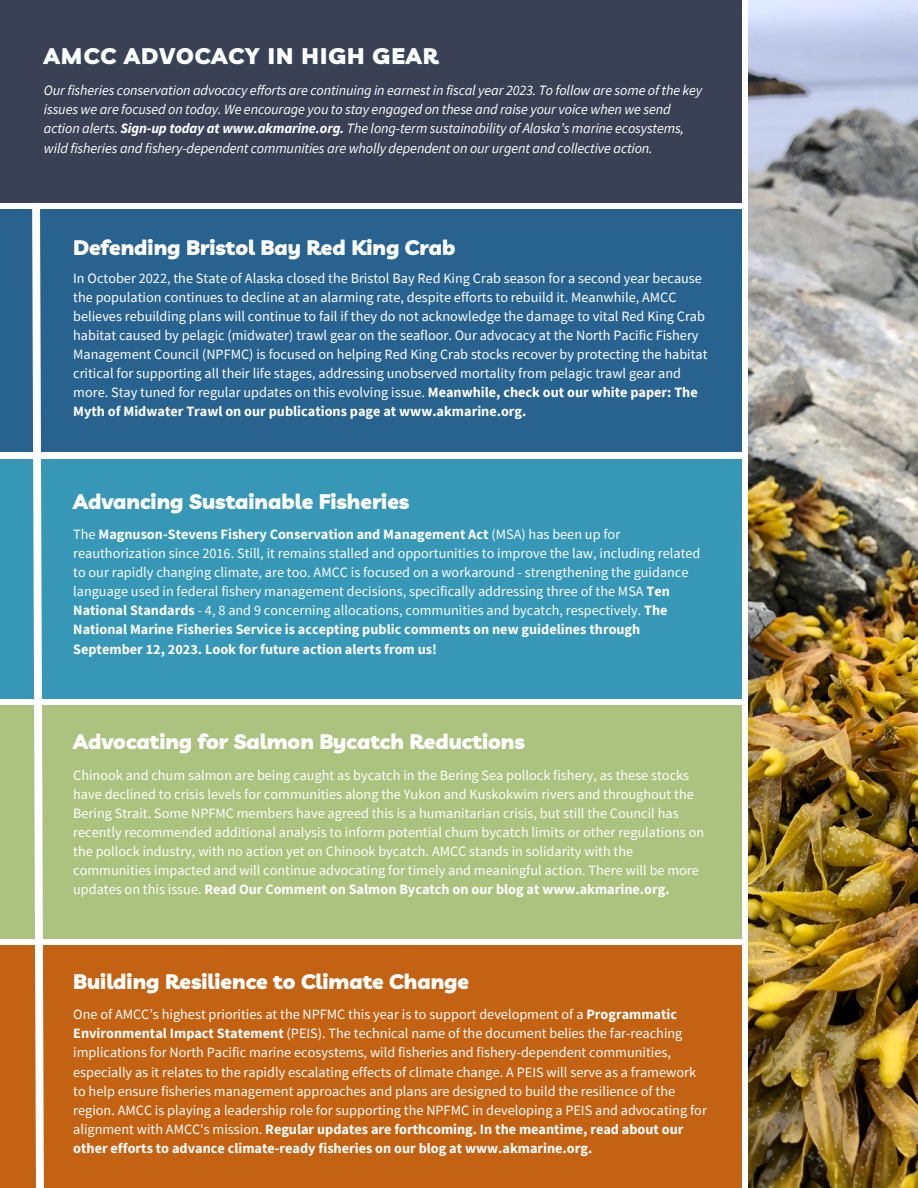
<style>
.page{position:relative;width:918px;height:1188px;background:#fff}
.page>*{position:absolute;margin:0;border:0;box-sizing:border-box;transform-origin:0 0}
.t1{font:900 22.5px "Livvic";letter-spacing:.05em;color:#fff}
.t2{font:900 21px "Livvic";color:#fff}
.t3{font:14.25px/19.2px "Source Sans Pro";color:#fff}
.t4{font:italic 14.25px/19.2px "Source Sans Pro";letter-spacing:-.01em;color:#fff}
.s1{font-weight:700}
</style>
<div class="page">
<div style="left:0;top:210px;width:741px;height:242px;background:#28638f"></div>
<div style="left:0;top:945px;width:741px;height:243px;background:#c36212"></div>
<div style="left:0;top:705px;width:741px;height:233px;background:#acc37f"></div>
<div style="left:0;top:459px;width:741px;height:239px;background:#3697b7"></div>
<div style="left:0;top:0;width:741px;height:203px;background:#3a4154"></div>
<svg style="left:28px;top:202px;width:20px;height:986px"></svg>
<img style="left:748px;top:0;width:170px;height:1188px">
<p class="t1" style="left:44px;top:41px;width:396px">AMCC ADVOCACY IN HIGH GEAR</p>
<p class="t4" style="left:44px;top:81px;width:660px">Our fisheries conservation advocacy efforts are continuing in earnest in fiscal year 2023. To follow are some of the key issues we are focused on today. We encourage you to stay engaged on these and raise your voice when we send action alerts. <span class="s1">Sign-up today at www.akmarine.org.</span> The long-term sustainability of Alaska’s marine ecosystems, wild fisheries and fishery-dependent communities are wholly dependent on our urgent and collective action.</p>
<p class="t2" style="left:73px;top:234px;width:384px">Defending Bristol Bay Red King Crab</p>
<p class="t3" style="left:73px;top:268px;width:636px">In October 2022, the State of Alaska closed the Bristol Bay Red King Crab season for a second year because the population continues to decline at an alarming rate, despite efforts to rebuild it. Meanwhile, AMCC believes rebuilding plans will continue to fail if they do not acknowledge the damage to vital Red King Crab habitat caused by pelagic (midwater) trawl gear on the seafloor. Our advocacy at the North Pacific Fishery Management Council (NPFMC) is focused on helping Red King Crab stocks recover by protecting the habitat critical for supporting all their life stages, addressing unobserved mortality from pelagic trawl gear and more. Stay tuned for regular updates on this evolving issue. <span class="s1">Meanwhile, check out our white paper: The Myth of Midwater Trawl on our publications page at www.akmarine.org.</span></p>
<p class="t2" style="left:73px;top:488px;width:338px">Advancing Sustainable Fisheries</p>
<p class="t3" style="left:73px;top:524px;width:629px">The <span class="s1">Magnuson-Stevens Fishery Conservation and Management Act</span> (MSA) has been up for reauthorization since 2016. Still, it remains stalled and opportunities to improve the law, including related to our rapidly changing climate, are too. AMCC is focused on a workaround - strengthening the guidance language used in federal fishery management decisions, specifically addressing three of the MSA <span class="s1">Ten National Standards</span> - 4, 8 and 9 concerning allocations, communities and bycatch, respectively. <span class="s1">The National Marine Fisheries Service is accepting public comments on new guidelines through September 12, 2023. Look for future action alerts from us!</span></p>
<p class="t2" style="left:73px;top:728px;width:453px">Advocating for Salmon Bycatch Reductions</p>
<p class="t3" style="left:73px;top:765px;width:633px">Chinook and chum salmon are being caught as bycatch in the Bering Sea pollock fishery, as these stocks have declined to crisis levels for communities along the Yukon and Kuskokwim rivers and throughout the Bering Strait. Some NPFMC members have agreed this is a humanitarian crisis, but still the Council has recently recommended additional analysis to inform potential chum bycatch limits or other regulations on the pollock industry, with no action yet on Chinook bycatch. AMCC stands in solidarity with the communities impacted and will continue advocating for timely and meaningful action. There will be more updates on this issue. <span class="s1">Read Our Comment on Salmon Bycatch on our blog at www.akmarine.org.</span></p>
<p class="t2" style="left:73px;top:968px;width:397px">Building Resilience to Climate Change</p>
<p class="t3" style="left:73px;top:1004px;width:635px">One of AMCC’s highest priorities at the NPFMC this year is to support development of a <span class="s1">Programmatic Environmental Impact Statement</span> (PEIS). The technical name of the document belies the far-reaching implications for North Pacific marine ecosystems, wild fisheries and fishery-dependent communities, especially as it relates to the rapidly escalating effects of climate change. A PEIS will serve as a framework to help ensure fisheries management approaches and plans are designed to build the resilience of the region. AMCC is playing a leadership role for supporting the NPFMC in developing a PEIS and advocating for alignment with AMCC's mission. <span class="s1">Regular updates are forthcoming. In the meantime, read about our other efforts to advance climate-ready fisheries on our blog at www.akmarine.org.</span></p>
</div>
